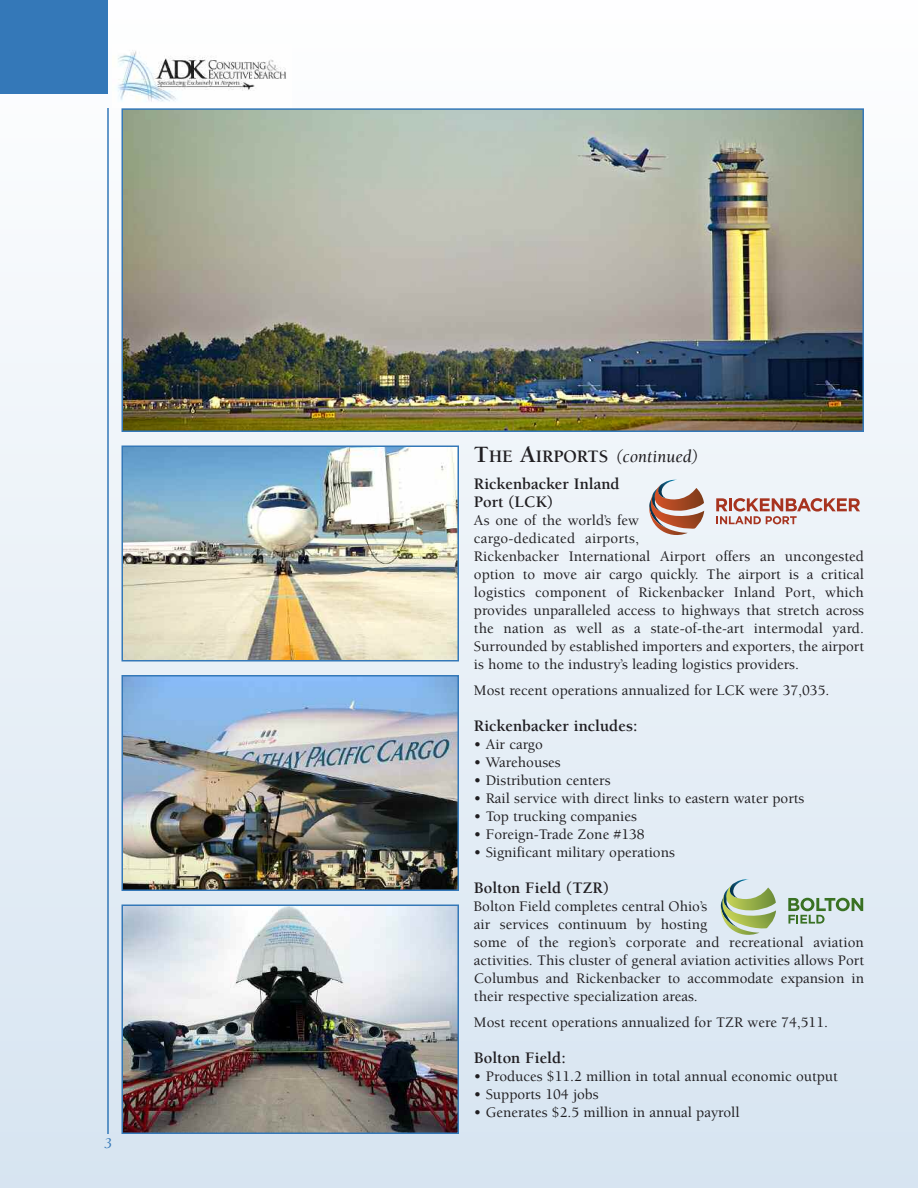
<style>
.page{position:relative;width:918px;height:1188px;background:#fff}
.page>*{position:absolute;margin:0;border:0;box-sizing:border-box;transform-origin:0 0}
.t1{font:italic 18px "Berkeley";color:#201e21}
.t2{font:700 16.5px/18px "Berkeley";color:#201e21}
.t3{font:500 15px/18px "Berkeley";color:#201e21}
.t4{font:italic 15px "Berkeley";color:#3478b8}
.s1{font-weight:700;font-style:normal;font-size:24px}
.s2{font-weight:700;font-style:normal}
</style>
<div class="page">
<div style="left:0;top:0;width:918px;height:1188px;background:linear-gradient(to bottom,#fefeff,#d7e4f1)"></div>
<div style="left:0;top:0;width:108px;height:94px;background:#3478b8"></div>
<hr style="left:107px;top:108px;width:2px;height:1026px;background:#3478b8">
<img style="left:113px;top:44px;width:179px;height:64px">
<img style="left:125px;top:449px;width:331px;height:210px">
<div style="left:122px;top:446px;width:337px;height:216px;border:2px solid #3478b8"></div>
<img style="left:125px;top:678px;width:331px;height:210px">
<div style="left:122px;top:675px;width:337px;height:216px;border:2px solid #3478b8"></div>
<img style="left:125px;top:111px;width:736px;height:318px">
<div style="left:122px;top:108px;width:742px;height:324px;border:2px solid #3478b8"></div>
<img style="left:125px;top:907px;width:331px;height:224px">
<div style="left:122px;top:904px;width:337px;height:230px;border:2px solid #3478b8"></div>
<svg style="left:716px;top:498px;width:144px;height:26px;background:#d4b0ad"></svg>
<svg style="left:649px;top:480px;width:55px;height:55px;background:#c49f93"></svg>
<svg style="left:721px;top:879px;width:55px;height:56px;background:#b7c9a2"></svg>
<svg style="left:788px;top:898px;width:75px;height:26px;background:#a6c0ac"></svg>
<p class="t4" style="left:105px;top:1137px;width:9px">3</p>
<p class="t1" style="left:474px;top:450px;width:226px"><span class="s1">T</span><span class="s2">HE</span> <span class="s1">A</span><span class="s2">IRPORTS</span> (continued)</p>
<p class="t2" style="left:474px;top:476px;width:147px">Rickenbacker Inland<br>Port (LCK)</p>
<p class="t3" style="left:474px;top:512px;width:392px">As one of the world’s few<br>cargo-dedicated airports,<br>Rickenbacker International Airport offers an uncongested option to move air cargo quickly. The airport is a critical logistics component of Rickenbacker Inland Port, which provides unparalleled access to highways that stretch across the nation as well as a state-of-the-art intermodal yard.<br>Surrounded by established importers and exporters, the airport is home to the industry’s leading logistics providers.</p>
<p class="t3" style="left:474px;top:682px;width:357px">Most recent operations annualized for LCK were 37,035.</p>
<p class="t2" style="left:474px;top:718px;width:165px">Rickenbacker includes:</p>
<p class="t3" style="left:474px;top:736px;width:70px">• Air cargo</p>
<p class="t3" style="left:474px;top:754px;width:88px">• Warehouses</p>
<p class="t3" style="left:474px;top:772px;width:138px">• Distribution centers</p>
<p class="t3" style="left:474px;top:790px;width:332px">• Rail service with direct links to eastern water ports</p>
<p class="t3" style="left:474px;top:808px;width:164px">• Top trucking companies</p>
<p class="t3" style="left:474px;top:826px;width:172px">• Foreign-Trade Zone #138</p>
<p class="t3" style="left:474px;top:844px;width:202px">• Significant military operations</p>
<p class="t2" style="left:474px;top:880px;width:137px">Bolton Field (TZR)</p>
<p class="t3" style="left:474px;top:898px;width:392px">Bolton Field completes central Ohio’s<br>air services continuum by hosting<br>some of the region’s corporate and recreational aviation activities. This cluster of general aviation activities allows Port Columbus and Rickenbacker to accommodate expansion in their respective specialization areas.</p>
<p class="t3" style="left:474px;top:1014px;width:356px">Most recent operations annualized for TZR were 74,511.</p>
<p class="t2" style="left:474px;top:1050px;width:93px">Bolton Field:</p>
<p class="t3" style="left:474px;top:1068px;width:365px">• Produces $11.2 million in total annual economic output</p>
<p class="t3" style="left:474px;top:1086px;width:126px">• Supports 104 jobs</p>
<p class="t3" style="left:474px;top:1104px;width:267px">• Generates $2.5 million in annual payroll</p>
</div>
